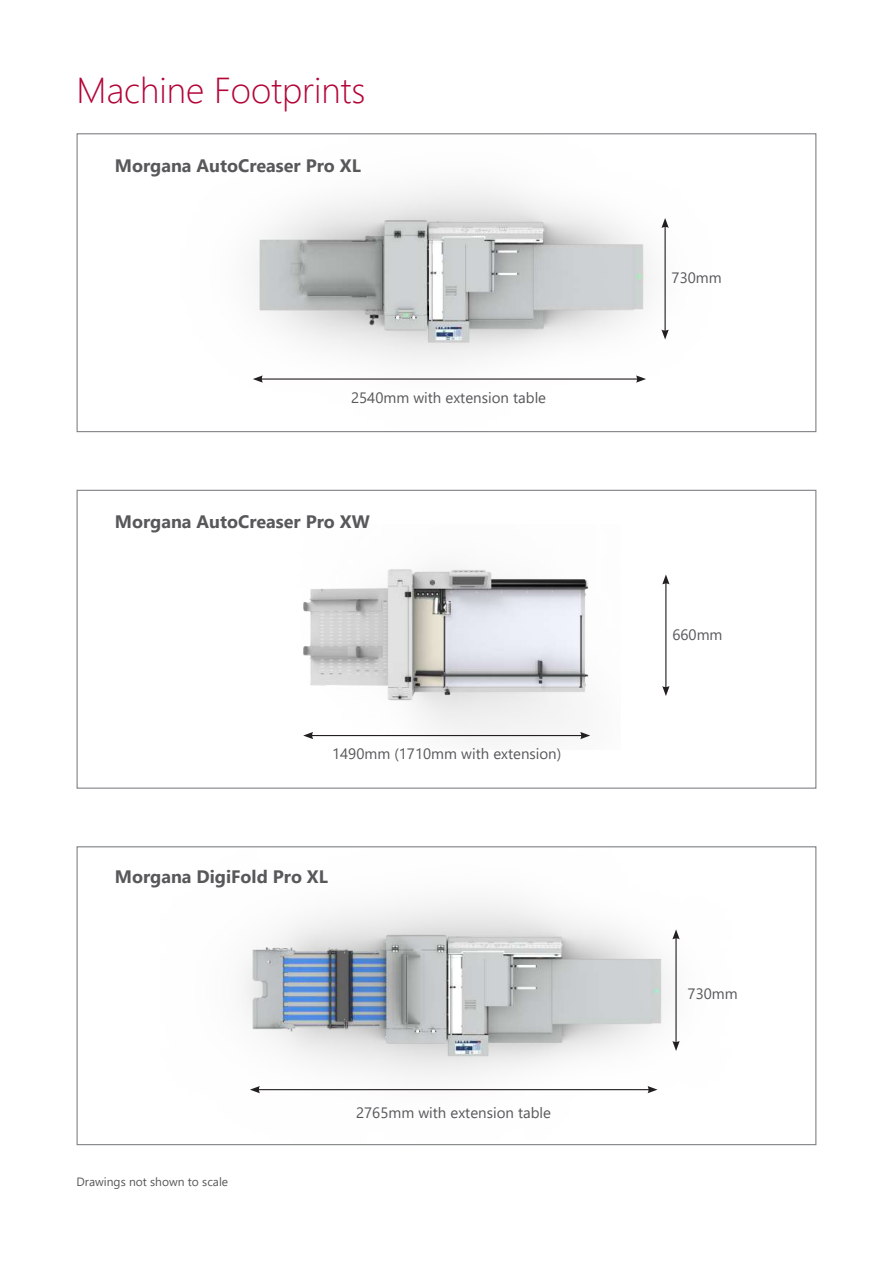
<style>
.page{position:relative;width:893px;height:1263px;background:#fff}
.page>*{position:absolute;margin:0;border:0;box-sizing:border-box;transform-origin:0 0}
.t1{font:300 36px "Segoe UI";color:#b30437}
.t2{font:700 18px "Segoe UI";color:#57585a}
.t3{font:15px "Segoe UI";color:#57585a}
.t4{font:12px "Segoe UI";color:#57585a}
</style>
<div class="page">
<img style="left:255px;top:187px;width:414px;height:174px">
<hr style="left:260px;top:378px;width:378px;height:2px;background:#231f20">
<svg style="left:253px;top:375px;width:10px;height:8px"></svg>
<svg style="left:636px;top:375px;width:10px;height:8px"></svg>
<hr style="left:664px;top:226px;width:2px;height:106px;background:#231f20">
<svg style="left:661px;top:330px;width:8px;height:10px"></svg>
<svg style="left:661px;top:218px;width:8px;height:10px"></svg>
<img style="left:244px;top:902px;width:436px;height:192px">
<hr style="left:258px;top:1089px;width:392px;height:1px;background:#231f20">
<svg style="left:250px;top:1086px;width:10px;height:7px"></svg>
<svg style="left:647px;top:1086px;width:10px;height:7px"></svg>
<hr style="left:675px;top:937px;width:2px;height:106px;background:#231f20">
<svg style="left:672px;top:1041px;width:8px;height:10px"></svg>
<svg style="left:672px;top:929px;width:8px;height:10px"></svg>
<img style="left:303px;top:566px;width:288px;height:174px">
<hr style="left:311px;top:735px;width:272px;height:1px;background:#231f20">
<svg style="left:303px;top:732px;width:10px;height:7px"></svg>
<svg style="left:580px;top:732px;width:10px;height:7px"></svg>
<hr style="left:665px;top:582px;width:1px;height:106px;background:#231f20">
<svg style="left:662px;top:686px;width:8px;height:10px"></svg>
<svg style="left:662px;top:574px;width:8px;height:10px"></svg>
<h1 class="t1" style="left:77px;top:56px;width:290px">Machine Footprints</h1>
<p class="t2" style="left:115px;top:149px;width:248px">Morgana AutoCreaser Pro XL</p>
<p class="t3" style="left:351px;top:383px;width:196px">2540mm with extension table</p>
<p class="t2" style="left:115px;top:505px;width:256px">Morgana AutoCreaser Pro XW</p>
<p class="t3" style="left:332px;top:740px;width:231px">1490mm (1710mm with extension)</p>
<p class="t2" style="left:115px;top:860px;width:215px">Morgana DigiFold Pro XL</p>
<p class="t4" style="left:77px;top:1171px;width:153px">Drawings not shown to scale</p>
<p class="t3" style="left:356px;top:1098px;width:196px">2765mm with extension table</p>
<p class="t3" style="left:672px;top:264px;width:52px">730mm</p>
<p class="t3" style="left:672px;top:620px;width:52px">660mm</p>
<p class="t3" style="left:688px;top:979px;width:52px">730mm</p>
</div>
